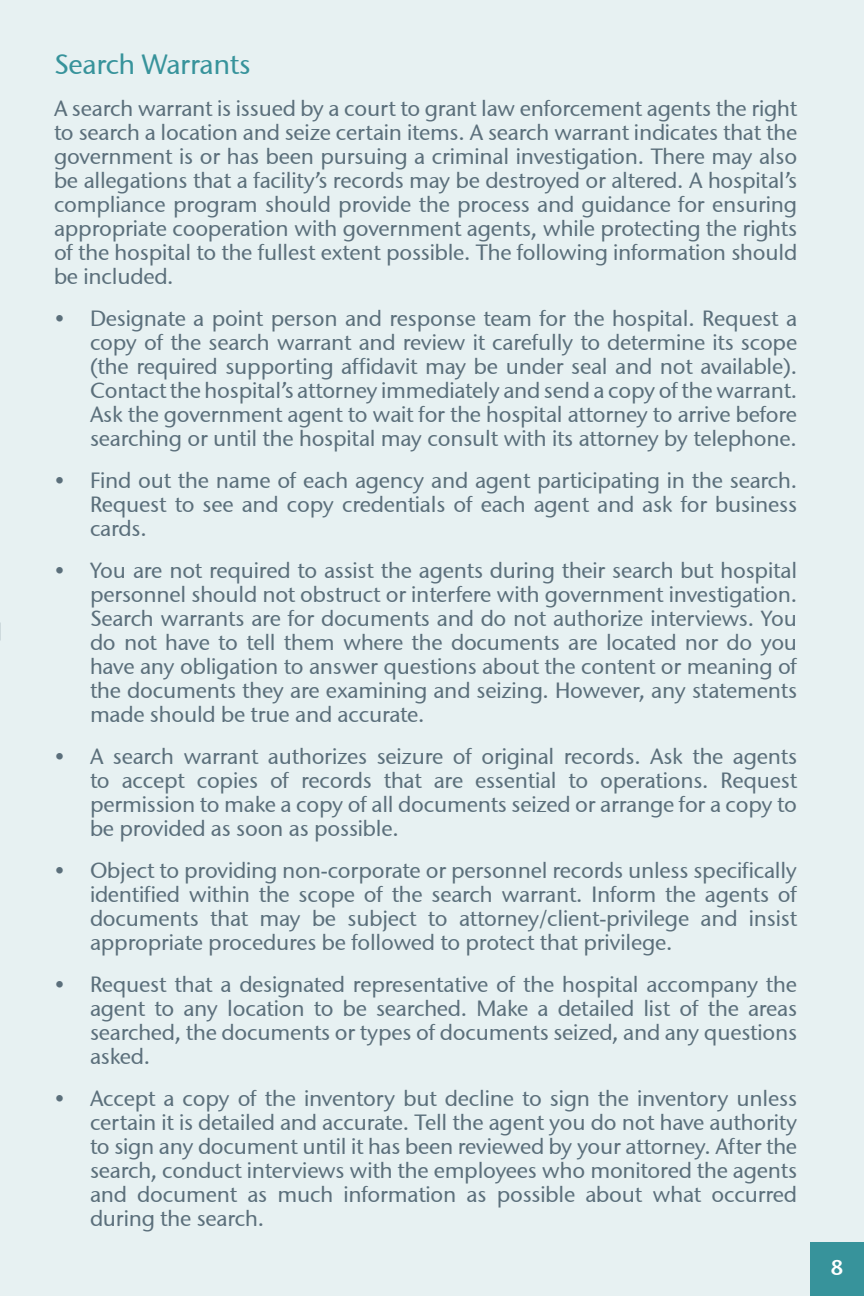
<style>
.page{position:relative;width:864px;height:1296px;background:#e7f1f2}
.page>*{position:absolute;margin:0;border:0;box-sizing:border-box;transform-origin:0 0}
.Text{font:28px "Stone Sans ITCTT Medium";letter-spacing:-.01em;color:#37939b}
.Text-2{font:22px/24px "Stone Sans ITCTT Medium";letter-spacing:-.01em;color:#5b6f7b;text-align:justify}
.t1{font:22px "Stone Sans Semi OSITCTT";color:#fff}
</style>
<div class="page">
<div style="left:810px;top:1242px;width:54px;height:54px;background:#37939b"></div>
<p class="Text" style="left:54px;top:47px;width:198px">Search Warrants</p>
<p class="Text-2" style="left:54px;top:96px;width:745px">A search warrant is issued by a court to grant law enforcement agents the right to search a location and seize certain items. A search warrant indicates that the government is or has been pursuing a criminal investigation. There may also be allegations that a facility’s records may be destroyed or altered. A hospital’s compliance program should provide the process and guidance for ensuring appropriate cooperation with government agents, while protecting the rights of the hospital to the fullest extent possible. The following information should be included.</p>
<p class="Text-2" style="left:90px;top:306px;width:709px;text-indent:-36px">• Designate a point person and response team for the hospital. Request a copy of the search warrant and review it carefully to determine its scope (the required supporting affidavit may be under seal and not available).<br>Contact the hospital’s attorney immediately and send a copy of the warrant.<br>Ask the government agent to wait for the hospital attorney to arrive before searching or until the hospital may consult with its attorney by telephone.</p>
<p class="Text-2" style="left:90px;top:468px;width:709px;text-indent:-36px">• Find out the name of each agency and agent participating in the search.<br>Request to see and copy credentials of each agent and ask for business cards.</p>
<p class="Text-2" style="left:90px;top:558px;width:709px;text-indent:-36px">• You are not required to assist the agents during their search but hospital personnel should not obstruct or interfere with government investigation.<br>Search warrants are for documents and do not authorize interviews. You do not have to tell them where the documents are located nor do you have any obligation to answer questions about the content or meaning of the documents they are examining and seizing. However, any statements made should be true and accurate.</p>
<p class="Text-2" style="left:90px;top:744px;width:709px;text-indent:-36px">• A search warrant authorizes seizure of original records. Ask the agents to accept copies of records that are essential to operations. Request permission to make a copy of all documents seized or arrange for a copy to be provided as soon as possible.</p>
<p class="Text-2" style="left:90px;top:858px;width:709px;text-indent:-36px">• Object to providing non-corporate or personnel records unless specifically identified within the scope of the search warrant. Inform the agents of documents that may be subject to attorney/client-privilege and insist appropriate procedures be followed to protect that privilege.</p>
<p class="Text-2" style="left:90px;top:972px;width:709px;text-indent:-36px">• Request that a designated representative of the hospital accompany the agent to any location to be searched. Make a detailed list of the areas searched, the documents or types of documents seized, and any questions asked.</p>
<p class="Text-2" style="left:90px;top:1086px;width:709px;text-indent:-36px">• Accept a copy of the inventory but decline to sign the inventory unless certain it is detailed and accurate. Tell the agent you do not have authority to sign any document until it has been reviewed by your attorney. After the search, conduct interviews with the employees who monitored the agents and document as much information as possible about what occurred during the search.</p>
<p class="t1" style="left:830px;top:1254px;width:15px">8</p>
</div>
